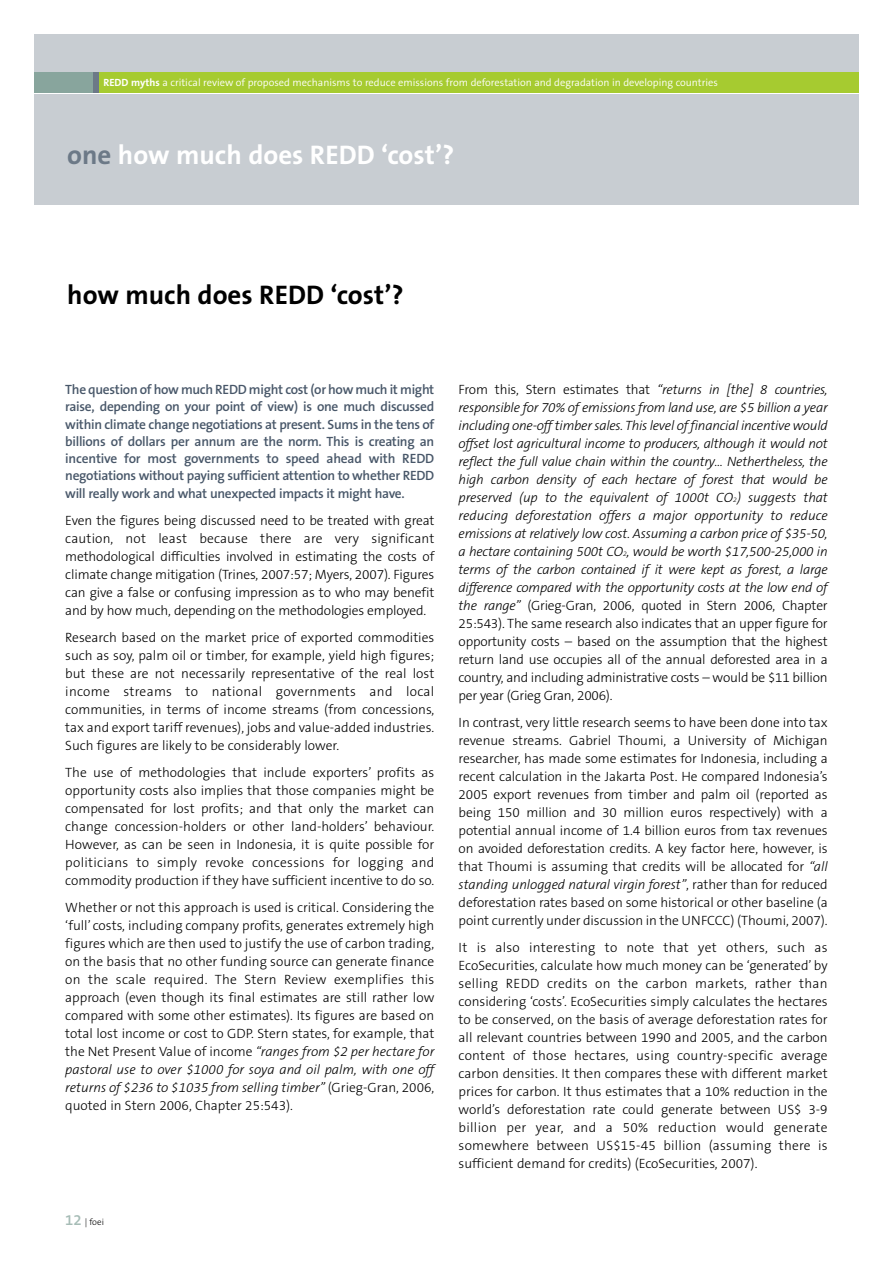
<style>
.page{position:relative;width:893px;height:1263px;background:#fff}
.page>*{position:absolute;margin:0;border:0;box-sizing:border-box;transform-origin:0 0}
.t1{font:700 27px "The Sans B7";color:#fff}
.t2{font:700 27px "The Sans B7";color:#000}
.t3{font:300 13.5px/18px "The Sans B3";color:#000;text-align:justify}
.t4{font:italic 300 13.5px/18px "The Sans B3";letter-spacing:-.015em;color:#000;text-align:justify}
.t5{font:600 13.5px/17.2px "The Sans B6";letter-spacing:-.02em;color:#485769;text-align:justify}
.t6{font:300 10.5px "The Sans B4";color:#fff}
.t7{font:300 9px "The Sans B3";color:#000}
.s1{font-family:"The Sans B7";font-weight:700}
.s2{color:#6c7987}
.s3{font-style:italic}
.s4{font-family:"The Sans B6";font-weight:600;font-size:15px;color:#a6bcb6}
.s5{font-style:normal}
.s6{font-size:6.75px}
</style>
<div class="page">
<div style="left:34px;top:34px;width:825px;height:170px;background:#c8cdd2"></div>
<div style="left:34px;top:72px;width:825px;height:22px;background:#a6cb30"></div>
<div style="left:34px;top:72px;width:64px;height:22px;background:#88a59d"></div>
<div style="left:94px;top:72px;width:5px;height:22px;background:#6c7987"></div>
<hr style="left:34px;top:93px;width:825px;height:1px;background:#fff">
<p class="t6" style="left:103px;top:78px;width:616px"><span class="s1">REDD myths</span> a critical review of proposed mechanisms to reduce emissions from deforestation and degradation in developing countries</p>
<h1 class="t1" style="left:67px;top:143px;width:389px"><span class="s2">one</span> how much does REDD ‘cost’?</h1>
<h1 class="t2" style="left:67px;top:283px;width:338px">how much does REDD ‘cost’?</h1>
<p class="t5" style="left:65px;top:382px;width:371px">The question of how much REDD might cost (or how much it might raise, depending on your point of view) is one much discussed within climate change negotiations at present. Sums in the tens of billions of dollars per annum are the norm. This is creating an incentive for most governments to speed ahead with REDD negotiations without paying sufficient attention to whether REDD will really work and what unexpected impacts it might have.</p>
<p class="t3" style="left:65px;top:512px;width:371px">Even the figures being discussed need to be treated with great caution, not least because there are very significant methodological difficulties involved in estimating the costs of climate change mitigation (Trines, 2007:57; Myers, 2007). Figures can give a false or confusing impression as to who may benefit and by how much, depending on the methodologies employed.</p>
<p class="t3" style="left:65px;top:629px;width:371px">Research based on the market price of exported commodities such as soy, palm oil or timber, for example, yield high figures; but these are not necessarily representative of the real lost income streams to national governments and local communities, in terms of income streams (from concessions, tax and export tariff revenues), jobs and value-added industries.<br>Such figures are likely to be considerably lower.</p>
<p class="t3" style="left:65px;top:764px;width:371px">The use of methodologies that include exporters’ profits as opportunity costs also implies that those companies might be compensated for lost profits; and that only the market can change concession-holders or other land-holders’ behaviour.<br>However, as can be seen in Indonesia, it is quite possible for politicians to simply revoke concessions for logging and commodity production if they have sufficient incentive to do so.</p>
<p class="t3" style="left:65px;top:899px;width:371px">Whether or not this approach is used is critical. Considering the ‘full’ costs, including company profits, generates extremely high figures which are then used to justify the use of carbon trading, on the basis that no other funding source can generate finance on the scale required. The Stern Review exemplifies this approach (even though its final estimates are still rather low compared with some other estimates). Its figures are based on total lost income or cost to GDP. Stern states, for example, that the Net Present Value of income <span class="s3">“ranges from $2 per hectare for pastoral use to over $1000 for soya and oil palm, with one off returns of $236 to $1035 from selling timber”</span> (Grieg-Gran, 2006, quoted in Stern 2006, Chapter 25:543).</p>
<p class="t7" style="left:65px;top:1217px;width:40px"><span class="s4">12</span> | foei</p>
<p class="t4" style="left:459px;top:382px;width:371px"><span class="s5">From this, Stern estimates that</span> “returns in [the] 8 countries, responsible for 70% of emissions from land use, are $5 billion a year including one-off timber sales. This level of financial incentive would offset lost agricultural income to producers, although it would not reflect the full value chain within the country… Nethertheless, the high carbon density of each hectare of forest that would be preserved (up to the equivalent of 1000t CO<span class="s6">2</span>) suggests that reducing deforestation offers a major opportunity to reduce emissions at relatively low cost. Assuming a carbon price of $35-50, a hectare containing 500t CO<span class="s6">2</span>, would be worth $17,500-25,000 in terms of the carbon contained if it were kept as forest, a large difference compared with the opportunity costs at the low end of the range” <span class="s5">(Grieg-Gran, 2006, quoted in Stern 2006, Chapter 25:543). The same research also indicates that an upper figure for opportunity costs – based on the assumption that the highest return land use occupies all of the annual deforested area in a country, and including administrative costs – would be $11 billion per year (Grieg Gran, 2006).</span></p>
<p class="t3" style="left:459px;top:715px;width:371px">In contrast, very little research seems to have been done into tax revenue streams. Gabriel Thoumi, a University of Michigan researcher, has made some estimates for Indonesia, including a recent calculation in the Jakarta Post. He compared Indonesia’s 2005 export revenues from timber and palm oil (reported as being 150 million and 30 million euros respectively) with a potential annual income of 1.4 billion euros from tax revenues on avoided deforestation credits. A key factor here, however, is that Thoumi is assuming that credits will be allocated for <span class="s3">“all standing unlogged natural virgin forest”</span>, rather than for reduced deforestation rates based on some historical or other baseline (a point currently under discussion in the UNFCCC) (Thoumi, 2007).</p>
<p class="t3" style="left:459px;top:940px;width:371px">It is also interesting to note that yet others, such as EcoSecurities, calculate how much money can be ‘generated’ by selling REDD credits on the carbon markets, rather than considering ‘costs’. EcoSecurities simply calculates the hectares to be conserved, on the basis of average deforestation rates for all relevant countries between 1990 and 2005, and the carbon content of those hectares, using country-specific average carbon densities. It then compares these with different market prices for carbon. It thus estimates that a 10% reduction in the world’s deforestation rate could generate between US$ 3-9 billion per year, and a 50% reduction would generate somewhere between US$15-45 billion (assuming there is sufficient demand for credits) (EcoSecurities, 2007).</p>
</div>
